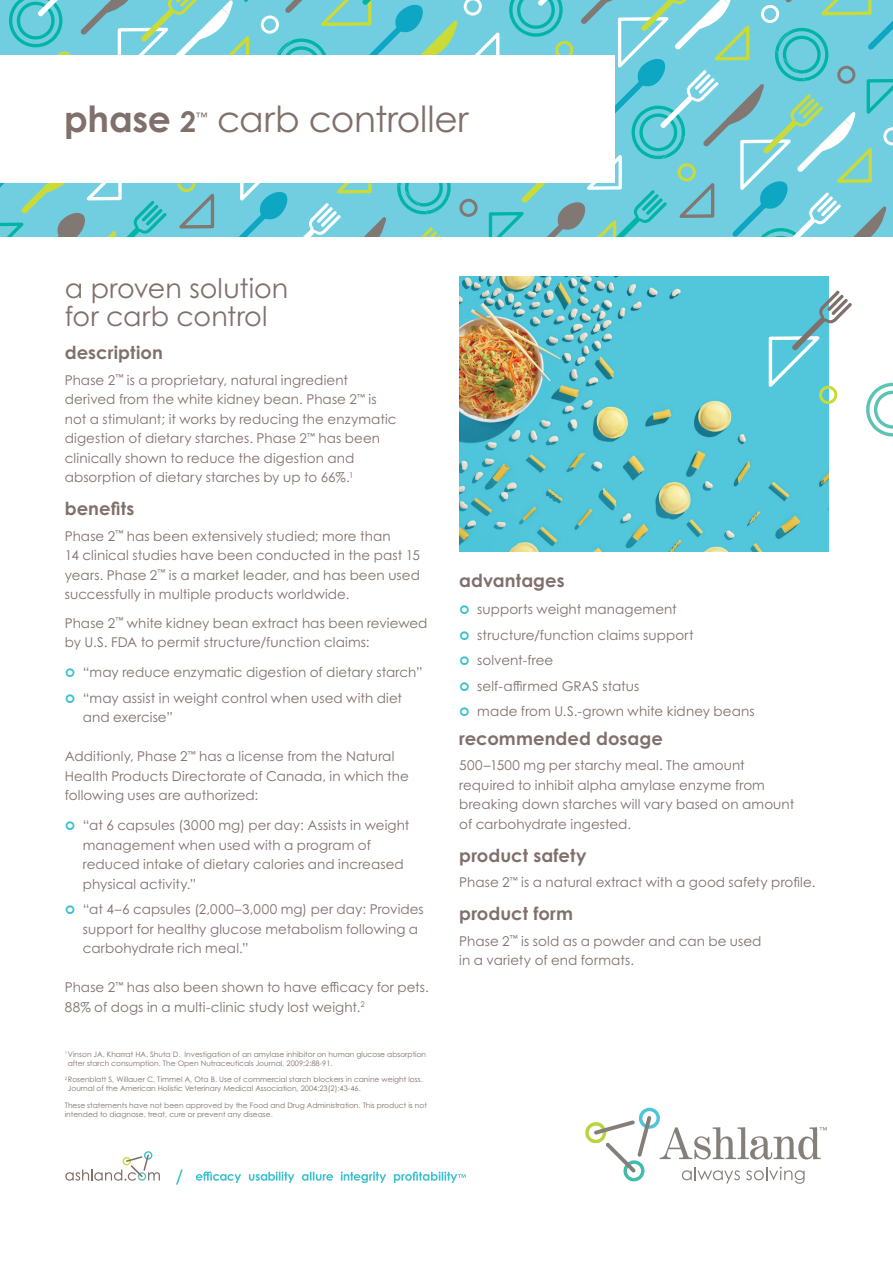
<style>
.page{position:relative;width:893px;height:1263px;background:#fff}
.page>*{position:absolute;margin:0;border:0;box-sizing:border-box;transform-origin:0 0}
.ASH_Title_Block_mm{font:36px "Century Gothic Pro";letter-spacing:-.005em;color:#80706b}
.ASH_Title_Block_mm-2{font:700 36px "Century Gothic Pro";letter-spacing:-.005em;color:#80706b}
.ASH_Lead_In_Copy_mm{font:27px/28.5px "Century Gothic Pro";color:#80706b}
.ASH_Head_mm{font:700 18px "Century Gothic Pro";letter-spacing:.005em;color:#80706b}
.ASH_Body_mm{font:13.5px/19.5px "Century Gothic Pro";letter-spacing:.005em;color:#80706b}
.ASH_Bullet_mm{font:13.5px/19.5px "Century Gothic Pro";letter-spacing:.005em;color:#80706b}
.ASH_Bullet_Last_mm{font:13.5px/19.5px "Century Gothic Pro";letter-spacing:.005em;color:#80706b}
.ASH_Title_Block_mm-3{font:11.4px "Century Gothic Pro";color:#80706b}
.ASH_Table_Footnote_m{font:7.5px/9px "Century Gothic Pro";color:#80706b}
.ASH_Caption_mm{font:7.5px/9px "Century Gothic Pro";color:#80706b}
.s1{font-size:28.5px}
</style>
<div class="page">
<svg style="left:0;top:0;width:893px;height:236px;background:#73ccd5"></svg>
<div style="left:0;top:55px;width:615px;height:127px;background:#fff"></div>
<img style="left:459px;top:276px;width:369px;height:276px">
<svg style="left:585px;top:1108px;width:242px;height:76px"></svg>
<svg style="left:65px;top:1151px;width:95px;height:30px"></svg>
<svg style="left:196px;top:1171px;width:270px;height:12px"></svg>
<svg style="left:176px;top:1169px;width:7px;height:16px"></svg>
<svg style="left:866px;top:382px;width:27px;height:55px"></svg>
<svg style="left:767px;top:291px;width:85px;height:113px"></svg>
<p class="ASH_Title_Block_mm-2" style="left:64px;top:96px;width:133px">phase <span class="s1">2</span></p>
<p class="ASH_Title_Block_mm-3" style="left:196px;top:110px;width:13px">™</p>
<p class="ASH_Title_Block_mm" style="left:217px;top:97px;width:253px">carb controller</p>
<p class="ASH_Lead_In_Copy_mm" style="left:65px;top:273px;width:225px">a proven solution for carb control</p>
<p class="ASH_Head_mm" style="left:65px;top:341px;width:100px">description</p>
<p class="ASH_Body_mm" style="left:65px;top:370px;width:333px">Phase 2<sup>™</sup> is a proprietary, natural ingredient derived from the white kidney bean. Phase 2<sup>™</sup> is not a stimulant; it works by reducing the enzymatic digestion of dietary starches. Phase 2<sup>™</sup> has been clinically shown to reduce the digestion and absorption of dietary starches by up to 66%.<sup>1</sup></p>
<p class="ASH_Head_mm" style="left:65px;top:497px;width:71px">benefits</p>
<p class="ASH_Body_mm" style="left:65px;top:526px;width:357px">Phase 2<sup>™</sup> has been extensively studied; more than<br>14 clinical studies have been conducted in the past 15 years. Phase 2<sup>™</sup> is a market leader, and has been used successfully in multiple products worldwide.</p>
<p class="ASH_Body_mm" style="left:65px;top:613px;width:364px">Phase 2<sup>™</sup> white kidney bean extract has been reviewed by U.S. FDA to permit structure/function claims:</p>
<p class="ASH_Bullet_mm" style="left:83px;top:662px;width:341px">“may reduce enzymatic digestion of dietary starch”</p>
<p class="ASH_Bullet_Last_mm" style="left:83px;top:688px;width:321px">“may assist in weight control when used with diet and exercise”</p>
<p class="ASH_Body_mm" style="left:65px;top:746px;width:346px">Additionly, Phase 2<sup>™</sup> has a license from the Natural<br>Health Products Directorate of Canada, in which the following uses are authorized:</p>
<p class="ASH_Bullet_mm" style="left:83px;top:815px;width:328px">“at 6 capsules (3000 mg) per day: Assists in weight management when used with a program of reduced intake of dietary calories and increased physical activity.”</p>
<p class="ASH_Bullet_Last_mm" style="left:83px;top:899px;width:342px">“at 4–6 capsules (2,000–3,000 mg) per day: Provides support for healthy glucose metabolism following a carbohydrate rich meal.”</p>
<p class="ASH_Body_mm" style="left:65px;top:977px;width:366px">Phase 2<sup>™</sup> has also been shown to have efficacy for pets.<br>88% of dogs in a multi-clinic study lost weight.<sup>2</sup></p>
<p class="ASH_Table_Footnote_m" style="left:68px;top:1049px;width:360px;text-indent:-3px"><sup>1</sup>Vinson JA, Kharrat HA, Shuta D. Investigation of an amylase inhibitor on human glucose absorption after starch consumption. The Open Nutraceuticals Journal, 2009;2:88-91.</p>
<p class="ASH_Table_Footnote_m" style="left:68px;top:1075px;width:356px;text-indent:-3px"><sup>2</sup>Rosenblatt S, Willauer C, Timmel A, Ota B. Use of commercial starch blockers in canine weight loss.<br>Journal of the American Holistic Veterinary Medical Association, 2004;23(2):43-46.</p>
<p class="ASH_Caption_mm" style="left:65px;top:1100px;width:364px">These statements have not been approved by the Food and Drug Administration. This product is not intended to diagnose, treat, cure or prevent any disease.</p>
<p class="ASH_Head_mm" style="left:459px;top:570px;width:107px">advantages</p>
<p class="ASH_Bullet_mm" style="left:477px;top:599px;width:201px">supports weight management</p>
<p class="ASH_Bullet_mm" style="left:477px;top:625px;width:218px">structure/function claims support</p>
<p class="ASH_Bullet_mm" style="left:477px;top:650px;width:78px">solvent-free</p>
<p class="ASH_Bullet_mm" style="left:477px;top:676px;width:164px">self-affirmed GRAS status</p>
<p class="ASH_Bullet_mm" style="left:477px;top:701px;width:279px">made from U.S.-grown white kidney beans</p>
<p class="ASH_Head_mm" style="left:459px;top:727px;width:205px">recommended dosage</p>
<p class="ASH_Body_mm" style="left:459px;top:755px;width:336px">500–1500 mg per starchy meal. The amount required to inhibit alpha amylase enzyme from breaking down starches will vary based on amount of carbohydrate ingested.</p>
<p class="ASH_Head_mm" style="left:459px;top:844px;width:129px">product safety</p>
<p class="ASH_Body_mm" style="left:459px;top:872px;width:358px">Phase 2<sup>™</sup> is a natural extract with a good safety profile.</p>
<p class="ASH_Head_mm" style="left:459px;top:903px;width:115px">product form</p>
<p class="ASH_Body_mm" style="left:459px;top:931px;width:304px">Phase 2<sup>™</sup> is sold as a powder and can be used in a variety of end formats.</p>
</div>
